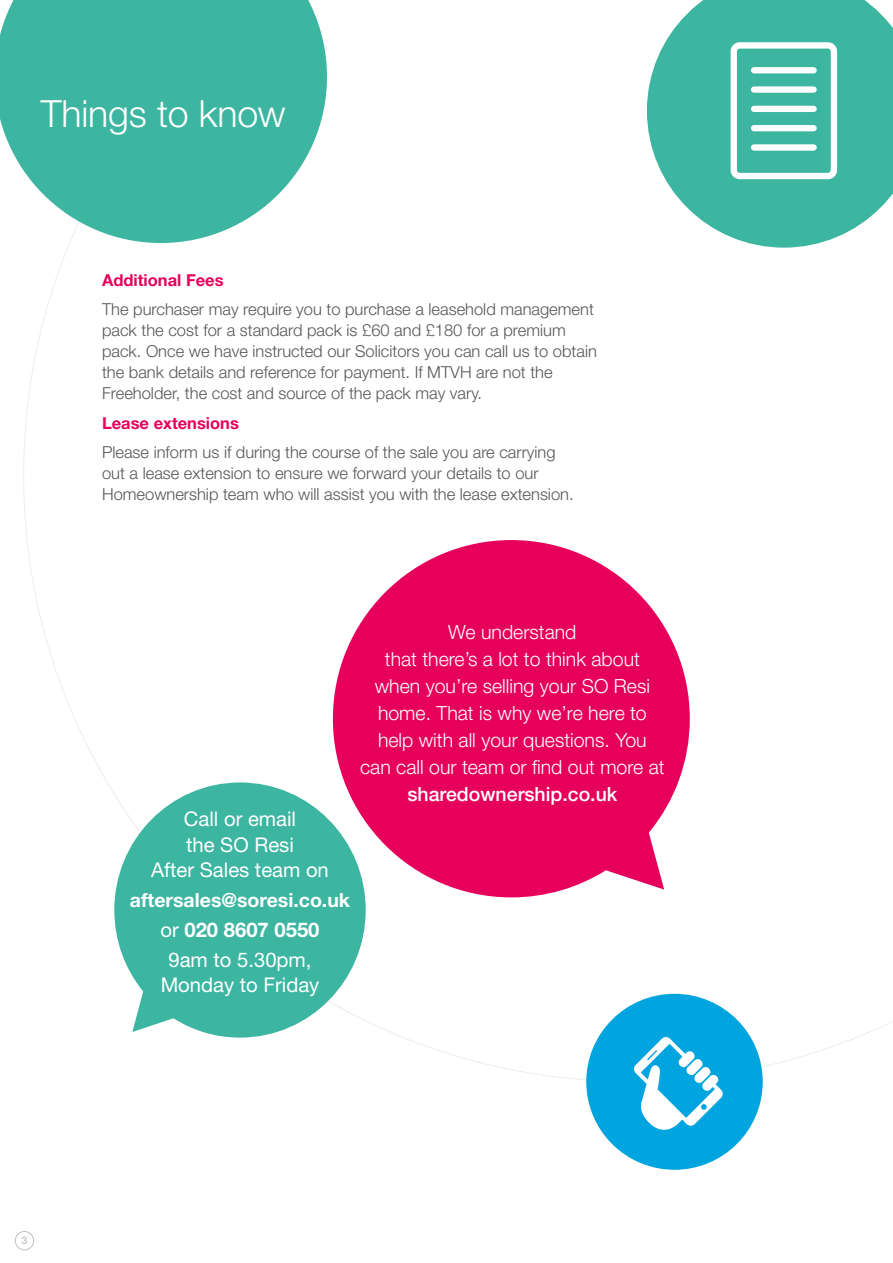
<style>
.page{position:relative;width:893px;height:1263px;background:#fff}
.page>*{position:absolute;margin:0;border:0;box-sizing:border-box;transform-origin:0 0}
.t1{font:300 37.5px "Helvetica Neue";letter-spacing:-.005em;color:#fff}
.t2{font:20.25px/25.5px "Helvetica Neue";color:#fff;text-align:center}
.t3{font:300 19.5px/27px "Helvetica Neue";color:#fff;text-align:center}
.t4{font:700 19.5px "Helvetica Neue";color:#fff}
.t5{font:500 19.5px "Helvetica Neue";color:#fff}
.t6{font:300 16.5px/21px "Helvetica Neue";color:#575756}
.t7{font:700 16.5px "Helvetica Neue";color:#e6005b}
.t8{font:500 10.5px "Helvetica Neue";color:#c2c2c2}
.s1{font-weight:700}
</style>
<div class="page">
<div style="left:15px;top:1231px;width:19px;height:19px;border:1px solid #c2c2c2;border-radius:50%"></div>
<svg style="left:0;top:0;width:327px;height:243px;background:#58bfae"></svg>
<svg style="left:333px;top:540px;width:357px;height:357px;fill:#e6005b"></svg>
<svg style="left:114px;top:782px;width:252px;height:255px;fill:#3cb5a1"></svg>
<div style="left:586px;top:994px;width:177px;height:176px;background:#00a5df;border-radius:50%"></div>
<svg style="left:634px;top:1037px;width:89px;height:93px"></svg>
<svg style="left:647px;top:0;width:246px;height:248px;background:#5ac0af"></svg>
<div style="left:731px;top:42px;width:106px;height:137px;border:6px solid #fff;border-radius:6px"></div>
<div style="left:754px;top:106px;width:60px;height:6px;background:#fff"></div>
<div style="left:754px;top:86px;width:60px;height:7px;background:#fff"></div>
<div style="left:754px;top:67px;width:60px;height:6px;background:#fff"></div>
<div style="left:754px;top:125px;width:60px;height:6px;background:#fff"></div>
<div style="left:754px;top:144px;width:60px;height:7px;background:#fff"></div>
<h1 class="t1" style="left:41px;top:91px;width:246px">Things to know</h1>
<p class="t7" style="left:102px;top:270px;width:123px">Additional Fees</p>
<p class="t6" style="left:102px;top:298px;width:496px">The purchaser may require you to purchase a leasehold management pack the cost for a standard pack is £60 and £180 for a premium pack. Once we have instructed our Solicitors you can call us to obtain the bank details and reference for payment. If MTVH are not the Freeholder, the cost and source of the pack may vary.</p>
<p class="t7" style="left:102px;top:413px;width:138px">Lease extensions</p>
<p class="t6" style="left:102px;top:441px;width:473px">Please inform us if during the course of the sale you are carrying out a lease extension to ensure we forward your details to our<br>Homeownership team who will assist you with the lease extension.</p>
<p class="t2" style="left:151px;top:806px;width:179px">Call or email<br>the SO Resi<br>After Sales team on</p>
<p class="t4" style="left:130px;top:888px;width:222px">aftersales@soresi.co.uk</p>
<p class="t2" style="left:160px;top:915px;width:161px;line-height:29.7px">or <span class="s1">020 8607 0550<br></span>9am to 5.30pm,</p>
<p class="t2" style="left:161px;top:972px;width:160px">Monday to Friday</p>
<p class="t3" style="left:360px;top:618px;width:306px">We understand<br>that there’s a lot to think about when you’re selling your SO Resi home. That is why we’re here to help with all your questions. You<br>can call our team or find out more at</p>
<p class="t5" style="left:407px;top:782px;width:211px">sharedownership.co.uk</p>
<p class="t8" style="left:22px;top:1233px;width:7px">3</p>
</div>
